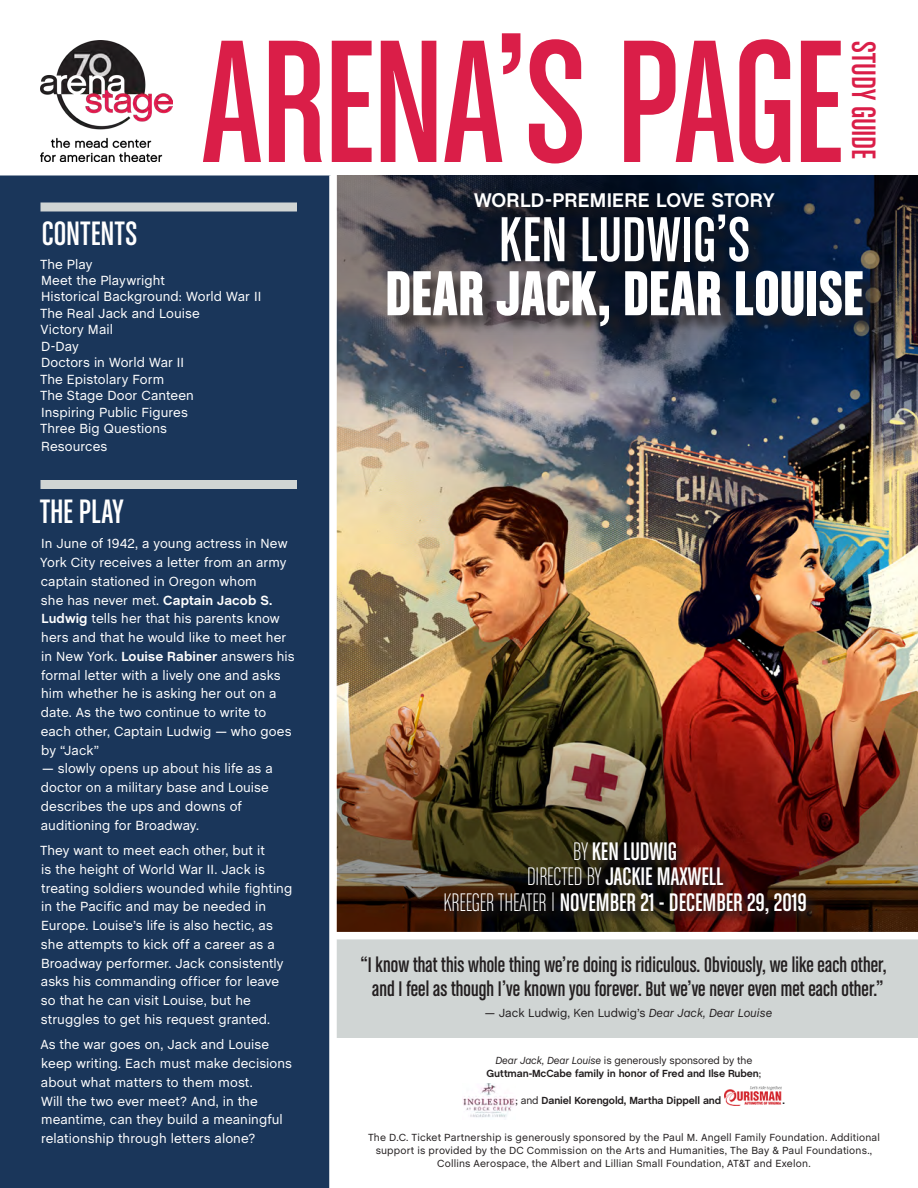
<style>
.page{position:relative;width:918px;height:1188px;background:#fff}
.page>*{position:absolute;margin:0;border:0;box-sizing:border-box;transform-origin:0 0}
.Header_Title{font:186px "Chalet Comprime Cologne Sixty";letter-spacing:-.01em;color:#da1e48}
.Show_Title{font:67.5px "Chalet Comprime Hong Kong Sixty";letter-spacing:.005em;color:#fff}
.Show_Title-2{font:67.5px "Chalet Comprime Cologne Sixty";letter-spacing:.01em;color:#fff}
.Page_Header_w_Rule{font:36px "Chalet Comprime Cologne Sixty";letter-spacing:.005em;color:#fff}
.Header_Subtitle{font:36px "Chalet Comprime Cologne Sixty";letter-spacing:-.005em;color:#da1e48}
.Play_Information_-_B{font:27px "Chalet Comprime Cologne Sixty";color:#fff}
.t1{font:22.5px/24px "Chalet Comprime Cologne Sixty";letter-spacing:.005em;color:#231f20;text-align:center}
.Show_Title-3{font:700 20.1px "Chalet";letter-spacing:.01em;color:#fff}
.Body_White{font:13.5px/18.8px "Chalet";letter-spacing:.005em;color:#fff}
.Body_Contents{font:13.5px "Chalet";letter-spacing:.005em;color:#fff}
.Citation{font:12px "Chalet";color:#231f20}
.Sponsor_Body{font:10.5px/12.6px "Chalet";letter-spacing:.015em;color:#231f20;text-align:center}
.Sponsor_Body-2{font:700 10.5px/13.5px "Chalet";letter-spacing:-.01em;color:#231f20;text-align:center}
.s1{font-weight:700}
.s2{font-family:"Chalet Comprime Milan Sixty"}
.s3{font-style:italic}
.s4{font-weight:400;font-style:italic}
.s5{font-weight:400}
</style>
<div class="page">
<img style="left:340px;top:403px;width:578px;height:304px">
<div style="left:331px;top:936px;width:587px;height:102px;background:#d0d5d4"></div>
<div style="left:0;top:175px;width:340px;height:1013px;background:#1a365a"></div>
<img style="left:40px;top:40px;width:132px;height:122px">
<hr style="left:329px;top:176px;width:3px;height:1012px;background:#fff">
<img style="left:463px;top:1083px;width:53px;height:34px">
<img style="left:724px;top:1087px;width:58px;height:19px">
<img style="left:337px;top:707px;width:581px;height:225px">
<div style="left:442px;top:839px;width:377px;height:88px;background:#231f20;opacity:.75"></div>
<svg style="left:337px;top:176px;width:581px;height:227px;background:#454c5b"></svg>
<div style="left:390px;top:196px;width:491px;height:148px;background:#231f20;opacity:.75"></div>
<div style="left:331px;top:932px;width:587px;height:7px;background:#fff"></div>
<p class="Header_Title" style="left:203px;top:-1px;width:642px">ARENA’S PAGE</p>
<p class="Header_Subtitle" style="left:884px;top:40px;width:119px;rotate:90deg">STUDY GUIDE</p>
<p class="Page_Header_w_Rule" style="left:42px;top:214px;width:97px">CONTENTS</p>
<p class="Body_Contents" style="left:40px;top:256px;width:54px">The Play</p>
<p class="Body_Contents" style="left:41px;top:272px;width:125px">Meet the Playwright</p>
<p class="Body_Contents" style="left:41px;top:289px;width:222px">Historical Background: World War II</p>
<p class="Body_Contents" style="left:40px;top:305px;width:161px">The Real Jack and Louise</p>
<p class="Body_Contents" style="left:41px;top:322px;width:74px">Victory Mail</p>
<p class="Body_Contents" style="left:41px;top:338px;width:39px">D-Day</p>
<p class="Body_Contents" style="left:41px;top:355px;width:145px">Doctors in World War II</p>
<p class="Body_Contents" style="left:40px;top:371px;width:126px">The Epistolary Form</p>
<p class="Body_Contents" style="left:40px;top:388px;width:155px">The Stage Door Canteen</p>
<p class="Body_Contents" style="left:41px;top:404px;width:148px">Inspiring Public Figures</p>
<p class="Body_Contents" style="left:40px;top:421px;width:129px">Three Big Questions</p>
<p class="Body_Contents" style="left:41px;top:439px;width:68px">Resources</p>
<p class="Page_Header_w_Rule" style="left:40px;top:491px;width:85px">THE PLAY</p>
<p class="Body_White" style="left:40px;top:534px;width:256px">In June of 1942, a young actress in New York City receives a letter from an army captain stationed in Oregon whom<br>she has never met. <span class="s1">Captain Jacob S.<br>Ludwig</span> tells her that his parents know hers and that he would like to meet her in New York. <span class="s1">Louise Rabiner</span> answers his formal letter with a lively one and asks him whether he is asking her out on a date. As the two continue to write to each other, Captain Ludwig — who goes by “Jack”</p>
<p class="Body_White" style="left:41px;top:759px;width:233px">— slowly opens up about his life as a doctor on a military base and Louise describes the ups and downs of auditioning for Broadway.</p>
<p class="Body_White" style="left:40px;top:841px;width:254px">They want to meet each other, but it<br>is the height of World War II. Jack is treating soldiers wounded while fighting in the Pacific and may be needed in Europe. Louise’s life is also hectic, as she attempts to kick off a career as a Broadway performer. Jack consistently asks his commanding officer for leave so that he can visit Louise, but he struggles to get his request granted.</p>
<p class="Body_White" style="left:40px;top:1035px;width:253px">As the war goes on, Jack and Louise keep writing. Each must make decisions about what matters to them most.<br>Will the two ever meet? And, in the meantime, can they build a meaningful relationship through letters alone?</p>
<p class="Show_Title-3" style="left:474px;top:188px;width:302px">WORLD-PREMIERE LOVE STORY</p>
<p class="Show_Title-2" style="left:499px;top:202px;width:253px">KEN LUDWIG’S</p>
<p class="Show_Title" style="left:385px;top:254px;width:479px">DEAR JACK, DEAR LOUISE</p>
<p class="Play_Information_-_B" style="left:573px;top:836px;width:105px"><span class="s2">BY</span> KEN LUDWIG</p>
<p class="Play_Information_-_B" style="left:527px;top:862px;width:198px"><span class="s2">DIRECTED BY</span> JACKIE MAXWELL</p>
<p class="Play_Information_-_B" style="left:443px;top:887px;width:365px"><span class="s2">KREEGER THEATER |</span> NOVEMBER 21 - DECEMBER 29, 2019</p>
<p class="t1" style="left:360px;top:953px;width:528px">“I know that this whole thing we’re doing is ridiculous. Obviously, we like each other, and I feel as though I’ve known you forever. But we’ve never even met each other.”</p>
<p class="Citation" style="left:485px;top:1006px;width:289px">— Jack Ludwig, Ken Ludwig’s <span class="s3">Dear Jack, Dear Louise</span></p>
<p class="Sponsor_Body-2" style="left:487px;top:1054px;width:276px"><span class="s4">Dear Jack, Dear Louise</span> <span class="s5">is generously sponsored by the<br></span>Guttman-McCabe family in honor of Fred and Ilse Ruben<span class="s5">;</span></p>
<p class="Sponsor_Body-2" style="left:515px;top:1095px;width:207px"><span class="s5">; and</span> Daniel Korengold, Martha Dippell and</p>
<p class="Sponsor_Body-2" style="left:783px;top:1095px;width:4px">.</p>
<p class="Sponsor_Body" style="left:368px;top:1132px;width:513px">The D.C. Ticket Partnership is generously sponsored by the Paul M. Angell Family Foundation. Additional support is provided by the DC Commission on the Arts and Humanities, The Bay &amp; Paul Foundations.,<br>Collins Aerospace, the Albert and Lillian Small Foundation, AT&amp;T and Exelon.</p>
</div>
